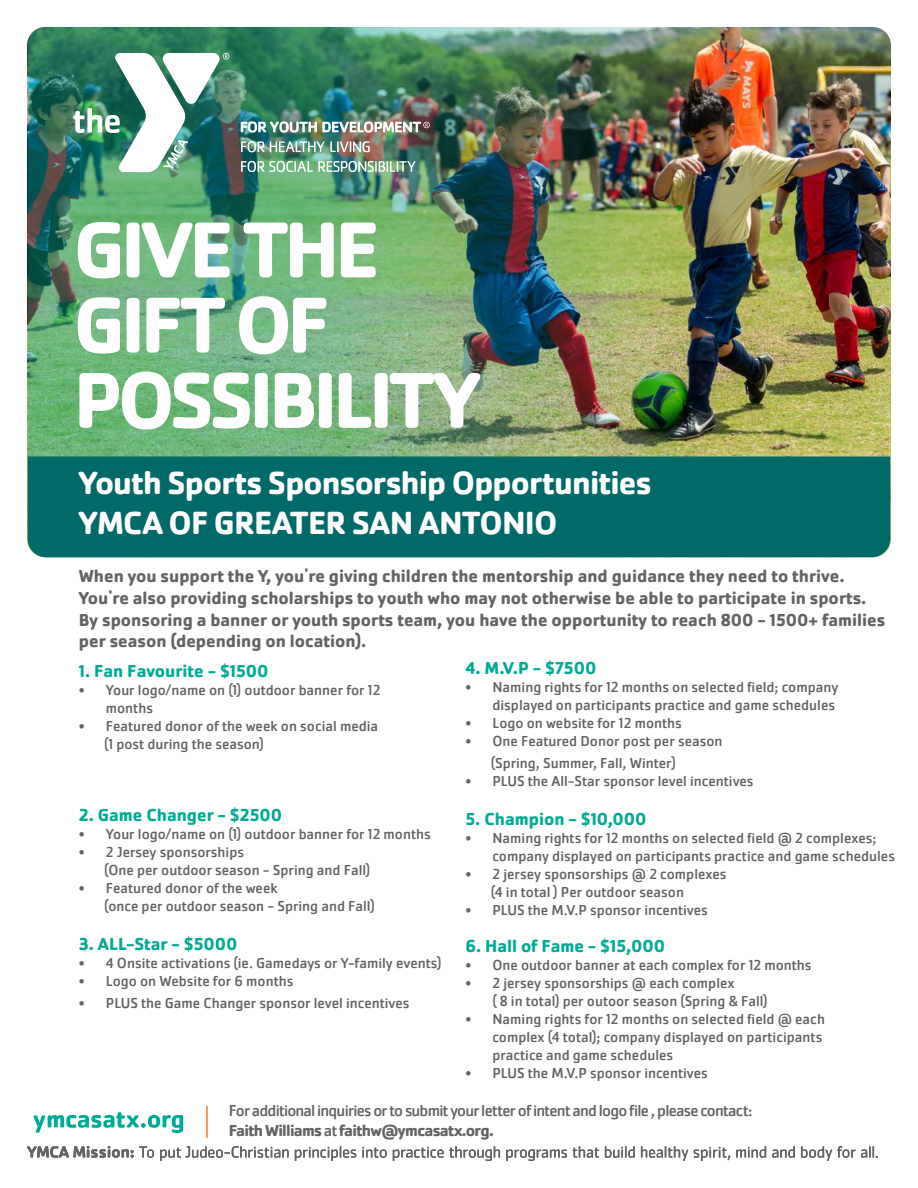
<style>
.page{position:relative;width:918px;height:1188px;background:#fff}
.page>*{position:absolute;margin:0;border:0;box-sizing:border-box;transform-origin:0 0}
.t1{font:700 82.05px "Cachet Pro";letter-spacing:-.06em;color:#fff}
.t2{font:700 33.3px "Cachet Pro";letter-spacing:-.025em;color:#fff}
.t3{font:700 18px/21.6px "Cachet Pro";color:#636366}
.t4{font:700 18px "Cachet Pro";color:#00ab95}
.t5{font:16.5px "Cachet Pro";letter-spacing:-.045em;color:#636366}
.t6{font:700 16.5px "Cachet Pro";letter-spacing:-.04em;color:#636366}
.t7{font:15px/18px "Cachet Pro";color:#636366}
.s1{font-weight:400}
</style>
<div class="page">
<img style="left:28px;top:27px;width:864px;height:530px;border-radius:18px">
<div style="left:28px;top:457px;width:862px;height:100px;background:#016a69"></div>
<img style="left:73px;top:53px;width:156px;height:119px">
<svg style="left:241px;top:141px;width:129px;height:11px"></svg>
<svg style="left:241px;top:161px;width:175px;height:11px"></svg>
<img style="left:241px;top:121px;width:189px;height:12px">
<svg style="left:33px;top:1112px;width:150px;height:21px"></svg>
<hr style="left:206px;top:1106px;width:2px;height:32px;background:#f47921">
<svg style="left:27px;top:1146px;width:851px;height:15px"></svg>
<p class="t1" style="left:73px;top:199px;width:308px">GIVE THE</p>
<p class="t1" style="left:73px;top:274px;width:258px">GIFT OF</p>
<p class="t1" style="left:73px;top:349px;width:408px">POSSIBILITY</p>
<p class="t2" style="left:79px;top:462px;width:574px">Youth Sports Sponsorship Opportunities</p>
<p class="t2" style="left:79px;top:502px;width:480px">YMCA OF GREATER SAN ANTONIO</p>
<p class="t3" style="left:79px;top:566px;width:767px">When you support the Y, you're giving children the mentorship and guidance they need to thrive.</p>
<p class="t3" style="left:79px;top:587px;width:808px">You're also providing scholarships to youth who may not otherwise be able to participate in sports.<br>By sponsoring a banner or youth sports team, you have the opportunity to reach 800 - 1500+ families per season (depending on location).</p>
<p class="t4" style="left:79px;top:660px;width:191px">1. Fan Favourite - $1500</p>
<p class="t7" style="left:106px;top:682px;width:276px;text-indent:-27px">• Your logo/name on (1) outdoor banner for 12 months</p>
<p class="t7" style="left:79px;top:718px;width:301px">• Featured donor of the week on social media</p>
<p class="t7" style="left:104px;top:736px;width:161px">(1 post during the season)</p>
<p class="t4" style="left:465px;top:657px;width:132px">4. M.V.P - $7500</p>
<p class="t7" style="left:465px;top:678px;width:374px;text-align:right">• Naming rights for 12 months on selected field; company displayed on participants practice and game schedules</p>
<p class="t7" style="left:465px;top:714px;width:218px">• Logo on website for 12 months</p>
<p class="t7" style="left:465px;top:732px;width:259px">• One Featured Donor post per season</p>
<p class="t7" style="left:491px;top:754px;width:186px">(Spring, Summer, Fall, Winter)</p>
<p class="t7" style="left:465px;top:772px;width:290px">• PLUS the All-Star sponsor level incentives</p>
<p class="t4" style="left:465px;top:808px;width:183px">5. Champion - $10,000</p>
<p class="t7" style="left:492px;top:829px;width:404px;text-indent:-27px">• Naming rights for 12 months on selected field @ 2 complexes; company displayed on participants practice and game schedules</p>
<p class="t7" style="left:465px;top:865px;width:263px">• 2 jersey sponsorships @ 2 complexes</p>
<p class="t7" style="left:491px;top:883px;width:195px">(4 in total ) Per outdoor season</p>
<p class="t7" style="left:465px;top:901px;width:244px">• PLUS the M.V.P sponsor incentives</p>
<p class="t4" style="left:465px;top:934px;width:201px">6. Hall of Fame - $15,000</p>
<p class="t7" style="left:465px;top:956px;width:348px">• One outdoor banner at each complex for 12 months</p>
<p class="t7" style="left:492px;top:974px;width:277px;text-indent:-27px">• 2 jersey sponsorships @ each complex<br>( 8 in total) per outoor season (Spring &amp; Fall)</p>
<p class="t7" style="left:492px;top:1010px;width:334px;text-indent:-27px">• Naming rights for 12 months on selected field @ each complex (4 total); company displayed on participants practice and game schedules</p>
<p class="t7" style="left:465px;top:1064px;width:244px">• PLUS the M.V.P sponsor incentives</p>
<p class="t5" style="left:229px;top:1101px;width:525px">For additional inquiries or to submit your letter of intent and logo file , please contact:</p>
<p class="t6" style="left:229px;top:1120px;width:267px">Faith Williams <span class="s1">at</span> faithw@ymcasatx.org.</p>
<p class="t4" style="left:79px;top:803px;width:205px">2. Game Changer - $2500</p>
<p class="t7" style="left:79px;top:825px;width:354px">• Your logo/name on (1) outdoor banner for 12 months</p>
<p class="t7" style="left:79px;top:843px;width:167px">• 2 Jersey sponsorships</p>
<p class="t7" style="left:104px;top:861px;width:268px">(One per outdoor season - Spring and Fall)</p>
<p class="t7" style="left:79px;top:879px;width:200px">• Featured donor of the week</p>
<p class="t7" style="left:104px;top:897px;width:272px">(once per outdoor season - Spring and Fall)</p>
<p class="t4" style="left:79px;top:933px;width:160px">3. ALL-Star - $5000</p>
<p class="t7" style="left:79px;top:954px;width:364px">• 4 Onsite activations (ie. Gamedays or Y-family events)</p>
<p class="t7" style="left:79px;top:972px;width:216px">• Logo on Website for 6 months</p>
<p class="t7" style="left:79px;top:994px;width:332px">• PLUS the Game Changer sponsor level incentives</p>
</div>
